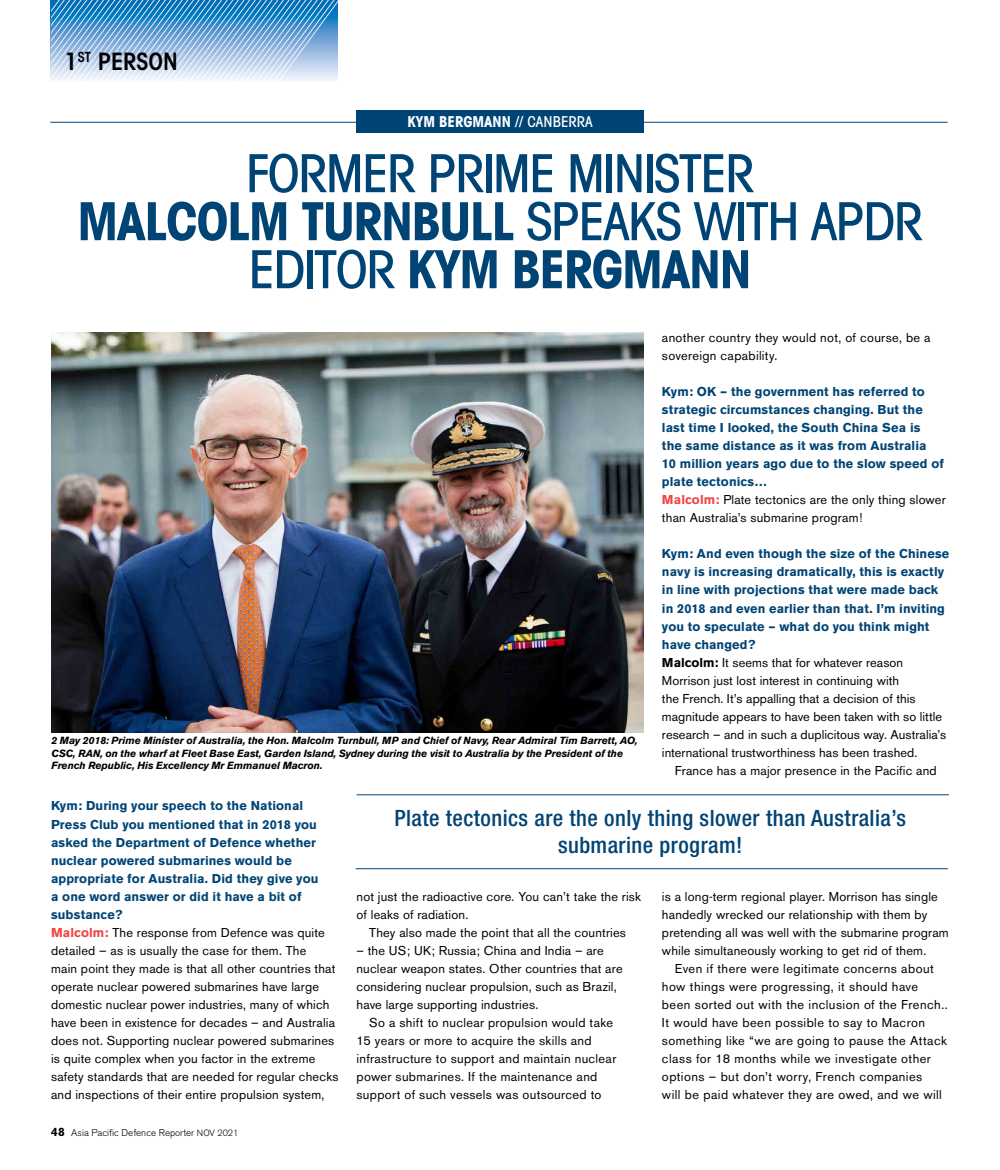
<style>
.page{position:relative;width:1000px;height:1170px;background:#fff}
.page>*{position:absolute;margin:0;border:0;box-sizing:border-box;transform-origin:0 0}
.t1{font:500 condensed 52.5px/48px "Avant Garde";letter-spacing:-.03em;color:#004475;text-align:center}
.t2{font:600 condensed 24px "Avant Garde";color:#000}
.t3{font:500 condensed 22.5px/27px "Helvetica Neue";letter-spacing:.02em;color:#004475;text-align:center}
.t4{font:700 condensed 15px "Avant Garde";color:#fff}
.t5{font:12.75px/18px "Akzidenz Grotesk BE";letter-spacing:.015em;color:#000}
.t6{font:12.75px/18px "Akzidenz Grotesk BE";letter-spacing:.035em;color:#000}
.t7{font:700 12.75px/18px "Akzidenz Grotesk BE";letter-spacing:.01em;color:#004475}
.t8{font:italic 700 10.35px/12.3px "Akzidenz Grotesk BE";letter-spacing:-.01em;color:#000}
.t9{font:300 9.75px "Akzidenz Grotesk BE";color:#000}
.s1{font-weight:500}
.s2{font-weight:700}
.s3{color:#ee4445}
.s4{font-weight:400;color:#000}
.s5{font-weight:700;color:#004475}
.s6{font-weight:700;color:#ee4445}
.s7{font-weight:700;font-size:12px}
.s8{font-size:9px}
</style>
<div class="page">
<svg style="left:51px;top:0;width:287px;height:81px;background:#88b7de"></svg>
<hr style="left:50px;top:122px;width:897px;height:1px;background:#004475">
<div style="left:356px;top:111px;width:287px;height:22px;background:#004475"></div>
<hr style="left:355px;top:868px;width:592px;height:1px;background:#004475">
<hr style="left:356px;top:794px;width:592px;height:1px;background:#004475">
<img style="left:51px;top:332px;width:592px;height:400px">
<h2 class="t2" style="left:65px;top:46px;width:115px">1<sup>ST</sup> PERSON</h2>
<p class="t4" style="left:407px;top:112px;width:187px">KYM BERGMANN <span class="s1">// CANBERRA</span></p>
<h1 class="t1" style="left:77px;top:148px;width:847px">FORMER PRIME MINISTER<br><span class="s2">MALCOLM TURNBULL</span> SPEAKS WITH APDR<br>EDITOR <span class="s2">KYM BERGMANN</span></h1>
<p class="t8" style="left:52px;top:734px;width:587px">2 May 2018: Prime Minister of Australia, the Hon. Malcolm Turnbull, MP and Chief of Navy, Rear Admiral Tim Barrett, AO,<br>CSC, RAN, on the wharf at Fleet Base East, Garden Island, Sydney during the visit to Australia by the President of the<br>French Republic, His Excellency Mr Emmanuel Macron.</p>
<p class="t5" style="left:661px;top:329px;width:270px">another country they would not, of course, be a sovereign capability.</p>
<p class="t7" style="left:661px;top:383px;width:285px">Kym: OK – the government has referred to strategic circumstances changing. But the last time I looked, the South China Sea is<br>the same distance as it was from Australia<br>10 million years ago due to the slow speed of plate tectonics…<br><span class="s3">Malcolm:</span> <span class="s4">Plate tectonics are the only thing slower than Australia’s submarine program!</span></p>
<p class="t5" style="left:661px;top:545px;width:289px"><span class="s5">Kym: And even though the size of the Chinese navy is increasing dramatically, this is exactly in line with projections that were made back in 2018 and even earlier than that. I’m inviting you to speculate – what do you think might have changed?<br></span><span class="s2">Malcolm:</span> It seems that for whatever reason Morrison just lost interest in continuing with<br>the French. It’s appalling that a decision of this magnitude appears to have been taken with so little research – and in such a duplicitous way. Australia’s international trustworthiness has been trashed.</p>
<p class="t5" style="left:674px;top:761px;width:263px">France has a major presence in the Pacific and</p>
<p class="t5" style="left:51px;top:797px;width:289px"><span class="s5">Kym: During your speech to the National Press Club you mentioned that in 2018 you asked the Department of Defence whether nuclear powered submarines would be appropriate for Australia. Did they give you<br>a one word answer or did it have a bit of substance?<br></span><span class="s6">Malcolm:</span> The response from Defence was quite detailed – as is usually the case for them. The<br>main point they made is that all other countries that operate nuclear powered submarines have large domestic nuclear power industries, many of which have been in existence for decades – and Australia does not. Supporting nuclear powered submarines is quite complex when you factor in the extreme safety standards that are needed for regular checks and inspections of their entire propulsion system,</p>
<p class="t9" style="left:51px;top:1126px;width:189px"><span class="s7">48</span> Asia Pacific Defence Reporter <span class="s8">NOV 2021</span></p>
<h3 class="t3" style="left:394px;top:804px;width:513px">Plate tectonics are the only thing slower than Australia’s submarine program!</h3>
<p class="t5" style="left:356px;top:887px;width:286px">not just the radioactive core. You can’t take the risk of leaks of radiation.</p>
<p class="t5" style="left:369px;top:923px;width:258px">They also made the point that all the countries</p>
<p class="t5" style="left:356px;top:941px;width:267px">– the US; UK; Russia; China and India – are nuclear weapon states. Other countries that are considering nuclear propulsion, such as Brazil, have large supporting industries.</p>
<p class="t5" style="left:356px;top:1013px;width:261px;text-indent:13px">So a shift to nuclear propulsion would take 15 years or more to acquire the skills and infrastructure to support and maintain nuclear power submarines. If the maintenance and support of such vessels was outsourced to</p>
<p class="t5" style="left:661px;top:887px;width:288px">is a long-term regional player. Morrison has single handedly wrecked our relationship with them by pretending all was well with the submarine program while simultaneously working to get rid of them.</p>
<p class="t6" style="left:661px;top:959px;width:287px;text-indent:13px">Even if there were legitimate concerns about how things were progressing, it should have been sorted out with the inclusion of the French..<br>It would have been possible to say to Macron something like “we are going to pause the Attack class for 18 months while we investigate other options – but don’t worry, French companies<br>will be paid whatever they are owed, and we will</p>
</div>
